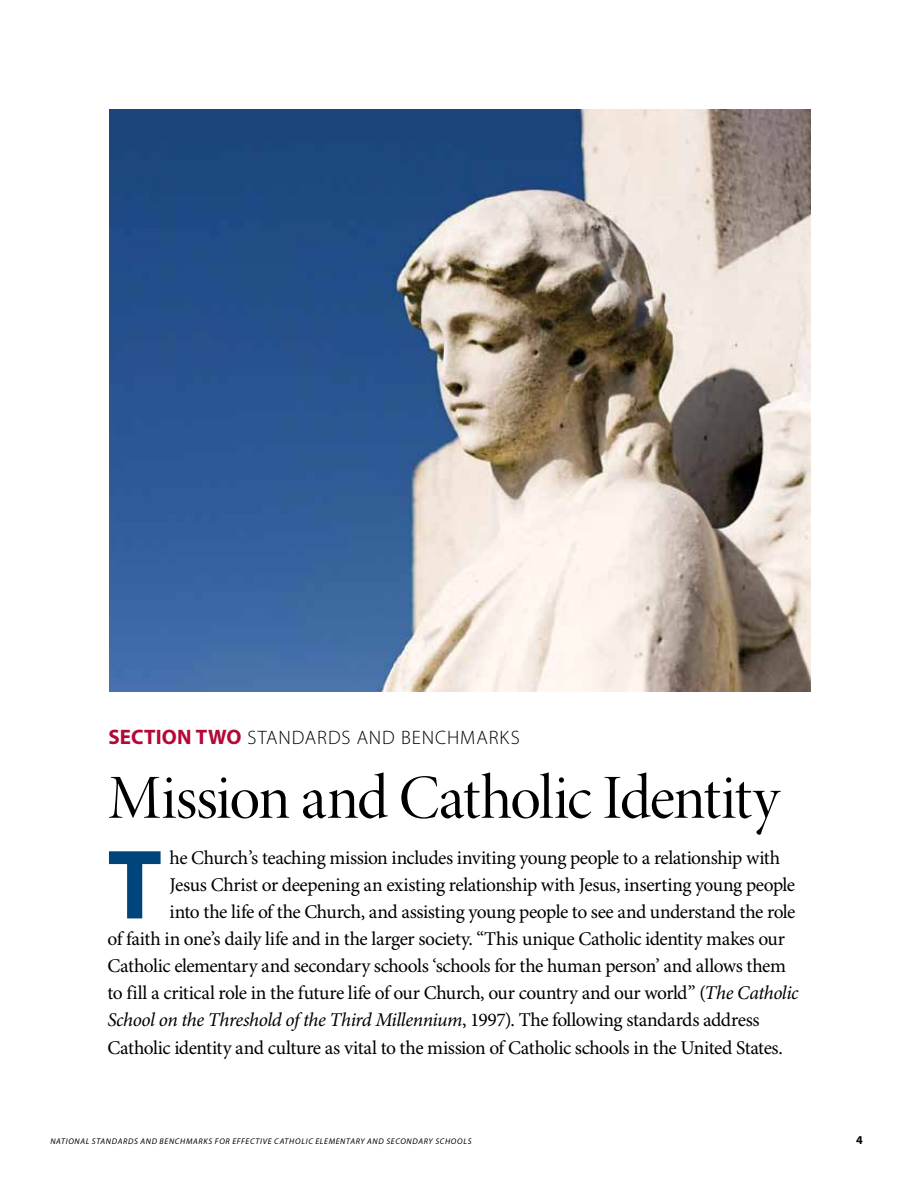
<style>
.page{position:relative;width:918px;height:1188px;background:#fff}
.page>*{position:absolute;margin:0;border:0;box-sizing:border-box;transform-origin:0 0}
.t1{font:700 99.6px "Myriad Pro";color:#00447c}
.t2{font:63px "Minion Pro Disp";letter-spacing:-.025em;color:#000}
.t3{font:19.5px "Minion Pro";letter-spacing:-.02em;color:#000}
.t4{font:italic 19.5px "Minion Pro";letter-spacing:-.025em;color:#000}
.t5{font:300 19.5px "Myriad Pro";letter-spacing:.045em;color:#000}
.t6{font:700 12px "Myriad Pro";color:#000}
.t7{font:italic 8.25px "Myriad Pro";letter-spacing:.09em;color:#000}
.s1{font-weight:700;font-size:21px;color:#b30838}
.s2{font-style:italic}
.s3{font-style:normal}
</style>
<div class="page">
<img style="left:109px;top:109px;width:702px;height:583px">
<p class="t5" style="left:108px;top:727px;width:413px"><span class="s1">SECTION TWO</span> STANDARDS AND BENCHMARKS</p>
<h2 class="t2" style="left:107px;top:760px;width:674px">Mission and Catholic Identity</h2>
<h1 class="t1" style="left:107px;top:829px;width:53px">T</h1>
<p class="t3" style="left:170px;top:847px;width:612px">he Church’s teaching mission includes inviting young people to a relationship with</p>
<p class="t3" style="left:170px;top:874px;width:627px">Jesus Christ or deepening an existing relationship with Jesus, inserting young people</p>
<p class="t3" style="left:170px;top:901px;width:627px">into the life of the Church, and assisting young people to see and understand the role</p>
<p class="t3" style="left:107px;top:928px;width:679px">of faith in one’s daily life and in the larger society. “This unique Catholic identity makes our</p>
<p class="t3" style="left:107px;top:955px;width:680px">Catholic elementary and secondary schools ‘schools for the human person’ and allows them</p>
<p class="t3" style="left:107px;top:982px;width:693px">to fill a critical role in the future life of our Church, our country and our world” (<span class="s2">The Catholic</span></p>
<p class="t4" style="left:107px;top:1009px;width:654px">School on the Threshold of the Third Millennium<span class="s3">, 1997). The following standards address</span></p>
<p class="t3" style="left:107px;top:1036px;width:677px">Catholic identity and culture as vital to the mission of Catholic schools in the United States.</p>
<p class="t7" style="left:50px;top:1137px;width:6px">NATI</p>
<p class="t7" style="left:68px;top:1137px;width:13px">ONAL</p>
<p class="t7" style="left:92px;top:1137px;width:7px">STANDARDS</p>
<p class="t7" style="left:140px;top:1137px;width:7px">AND</p>
<p class="t7" style="left:160px;top:1137px;width:7px">BENCHMAR</p>
<p class="t7" style="left:204px;top:1137px;width:48px">KS FOR EFFECTI</p>
<p class="t7" style="left:263px;top:1137px;width:18px">VE CATH</p>
<p class="t7" style="left:295px;top:1137px;width:27px">OLIC ELEMENTARY</p>
<p class="t7" style="left:367px;top:1137px;width:7px">AND</p>
<p class="t7" style="left:386px;top:1137px;width:27px">SECONDARY</p>
<p class="t7" style="left:435px;top:1137px;width:6px">SCH</p>
<p class="t7" style="left:451px;top:1137px;width:18px">OOLS</p>
<p class="t6" style="left:856px;top:1133px;width:8px">4</p>
</div>
